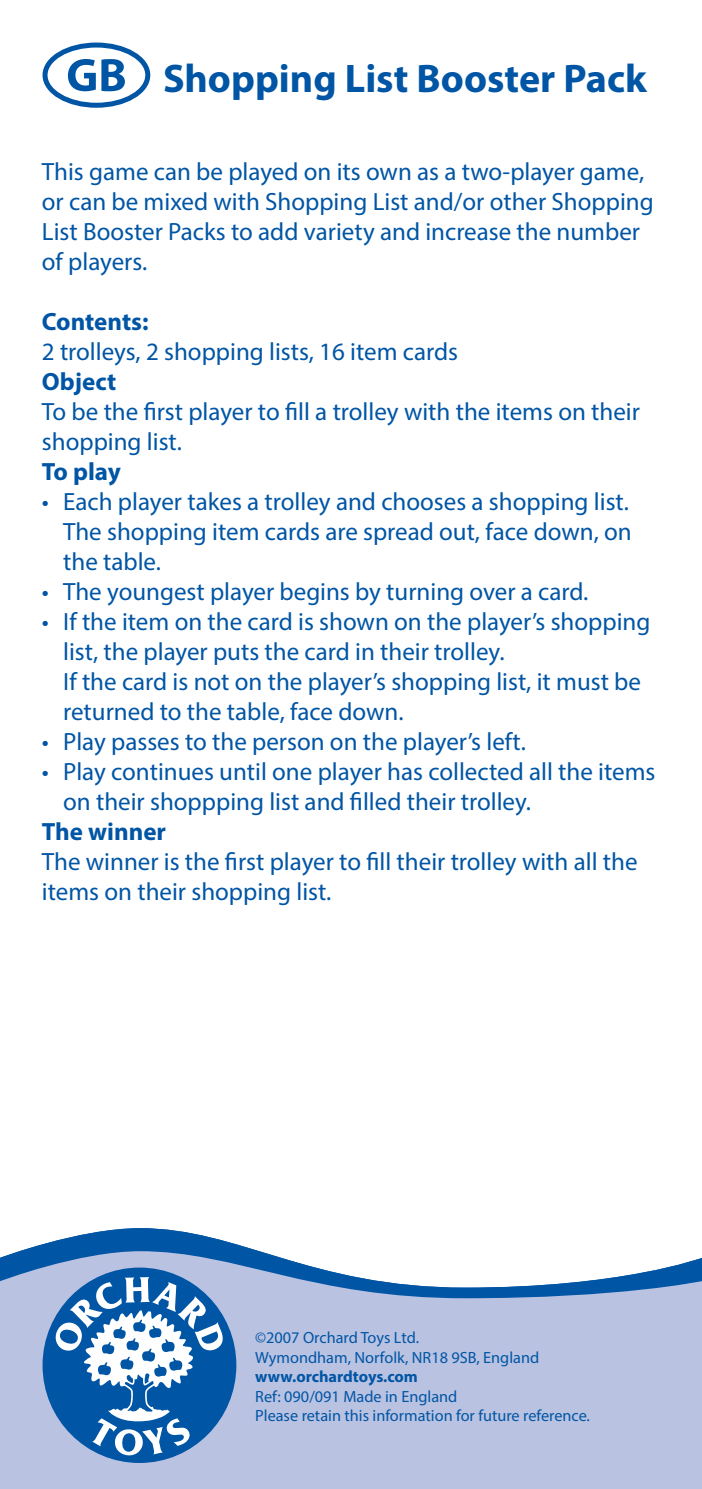
<style>
.page{position:relative;width:702px;height:1489px;background:#fff}
.page>*{position:absolute;margin:0;border:0;box-sizing:border-box;transform-origin:0 0}
.t1{font:700 40px "Myriad Pro";color:#0155a5}
.Instructions_Bullet{font:25px/30px "Myriad Pro";color:#0155a5}
.Instructions_Bullet-2{font:700 25px "Myriad Pro";color:#0155a5}
.t2{font:16.25px "Myriad Pro";color:#0155a5}
.t3{font:700 16.25px "Myriad Pro";color:#0155a5}
</style>
<div class="page">
<svg style="left:20px;top:1228px;width:239px;height:23px;fill:#0155a5"></svg>
<svg style="left:0;top:1251px;width:702px;height:237px;background:#b2c0df"></svg>
<div style="left:43px;top:1267px;width:193px;height:195px;background:#0155a5;border-radius:50%"></div>
<svg style="left:55px;top:1276px;width:170px;height:179px"></svg>
<div style="left:43px;top:43px;width:107px;height:65px;border:5px solid #0155a5;border-radius:50%"></div>
<svg style="left:68px;top:59px;width:57px;height:32px"></svg>
<p class="t1" style="left:163px;top:53px;width:485px">Shopping List Booster Pack</p>
<p class="Instructions_Bullet" style="left:42px;top:156px;width:613px">This game can be played on its own as a two-player game, or can be mixed with Shopping List and/or other Shopping List Booster Packs to add variety and increase the number of players.</p>
<p class="Instructions_Bullet-2" style="left:42px;top:305px;width:108px">Contents:</p>
<p class="Instructions_Bullet" style="left:42px;top:336px;width:417px">2 trolleys, 2 shopping lists, 16 item cards</p>
<p class="Instructions_Bullet-2" style="left:42px;top:365px;width:76px">Object</p>
<p class="Instructions_Bullet" style="left:42px;top:396px;width:599px">To be the first player to fill a trolley with the items on their shopping list.</p>
<p class="Instructions_Bullet-2" style="left:42px;top:455px;width:80px">To play</p>
<p class="Instructions_Bullet" style="left:63px;top:486px;width:570px;text-align:justify;text-indent:-21px">• Each player takes a trolley and chooses a shopping list.<br>The shopping item cards are spread out, face down, on the table.</p>
<p class="Instructions_Bullet" style="left:42px;top:576px;width:548px">• The youngest player begins by turning over a card.</p>
<p class="Instructions_Bullet" style="left:63px;top:606px;width:588px;text-indent:-21px">• If the item on the card is shown on the player’s shopping list, the player puts the card in their trolley.</p>
<p class="Instructions_Bullet" style="left:63px;top:666px;width:579px">If the card is not on the player’s shopping list, it must be returned to the table, face down.</p>
<p class="Instructions_Bullet" style="left:42px;top:726px;width:485px">• Play passes to the person on the player’s left.</p>
<p class="Instructions_Bullet" style="left:63px;top:756px;width:594px;text-indent:-21px">• Play continues until one player has collected all the items on their shoppping list and filled their trolley.</p>
<p class="Instructions_Bullet-2" style="left:42px;top:815px;width:126px">The winner</p>
<p class="Instructions_Bullet" style="left:42px;top:846px;width:597px">The winner is the first player to fill their trolley with all the items on their shopping list.</p>
<p class="t2" style="left:255px;top:1327px;width:165px">©2007 Orchard Toys Ltd.</p>
<p class="t2" style="left:255px;top:1347px;width:285px">Wymondham, Norfolk, NR18 9SB, England</p>
<p class="t3" style="left:255px;top:1366px;width:164px">www.orchardtoys.com</p>
<p class="t2" style="left:255px;top:1386px;width:204px">Ref: 090/091 Made in England</p>
<p class="t2" style="left:255px;top:1405px;width:336px">Please retain this information for future reference.</p>
</div>
